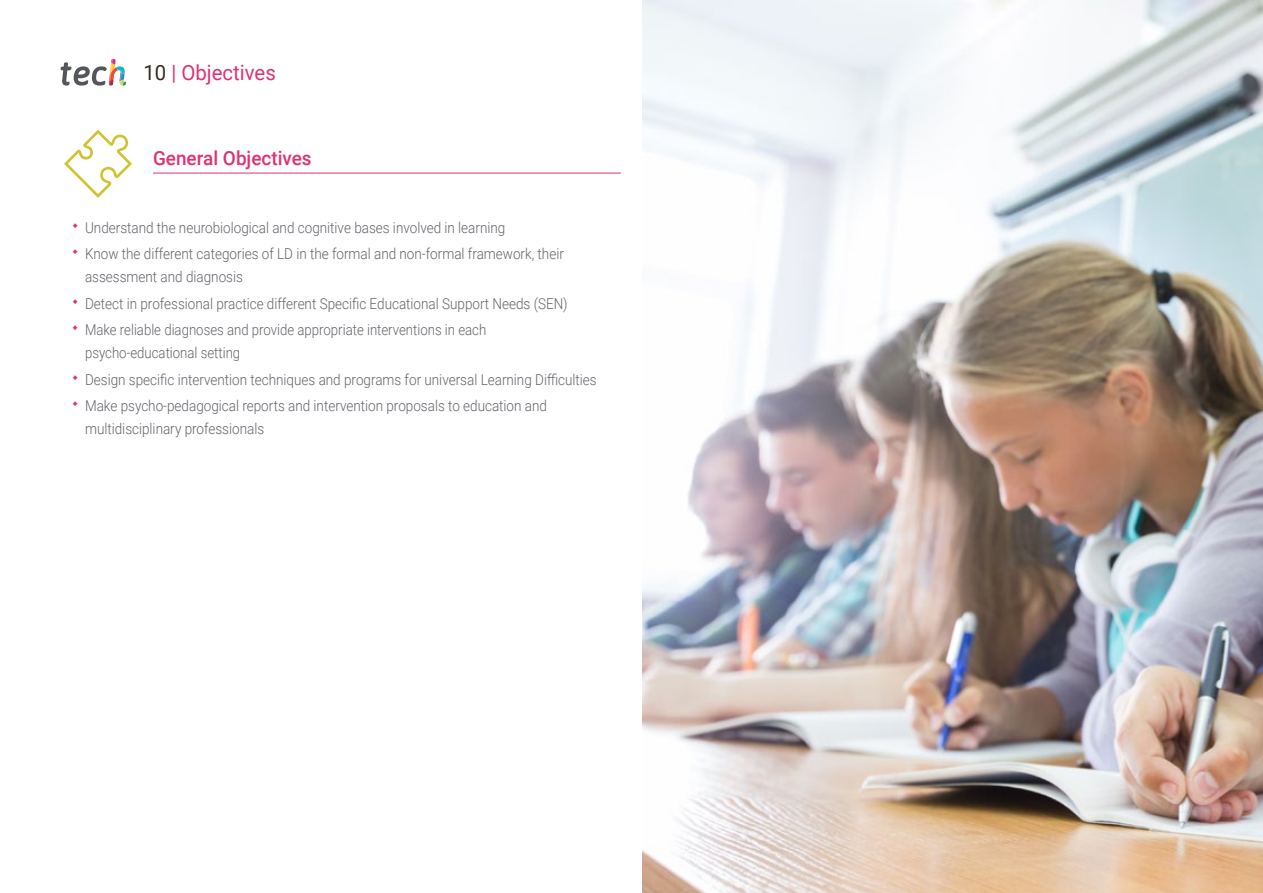
<style>
.page{position:relative;width:1263px;height:893px;background:#fff}
.page>*{position:absolute;margin:0;border:0;box-sizing:border-box;transform-origin:0 0}
.t1{font:21px "Roboto";color:#df3174}
.t2{font:500 19.5px "Roboto";color:#df3174}
.t3{font:300 15px/26.7px "Roboto";color:#61646a;scale:.9 1}
.t4{font:300 15px/26.7px "Roboto";color:#61646a;scale:.88 1}
.s1{color:#312e20}
</style>
<div class="page">
<hr style="left:153px;top:173px;width:468px;height:1px;background:#df3174">
<svg style="left:64px;top:130px;width:68px;height:68px"></svg>
<svg style="left:61px;top:59px;width:65px;height:27px"></svg>
<img style="left:642px;top:0;width:621px;height:893px">
<h1 class="t1" style="left:144px;top:57px;width:134px"><span class="s1">10</span> | Objectives</h1>
<h2 class="t2" style="left:153px;top:144px;width:160px">General Objectives</h2>
<p class="t3" style="left:85px;top:213px;width:533px">Understand the neurobiological and cognitive bases involved in learning<br>Know the different categories of LD in the formal and non-formal framework, their</p>
<p class="t3" style="left:85px;top:262px;width:538px">assessment and diagnosis<br>Detect in professional practice different Specific Educational Support Needs (SEN)<br>Make reliable diagnoses and provide appropriate interventions in each</p>
<p class="t4" style="left:85px;top:339px;width:583px">psycho-educational setting<br>Design specific intervention techniques and programs for universal Learning Difficulties<br>Make psycho-pedagogical reports and intervention proposals to education and</p>
<p class="t3" style="left:85px;top:415px;width:201px">multidisciplinary professionals</p>
</div>
